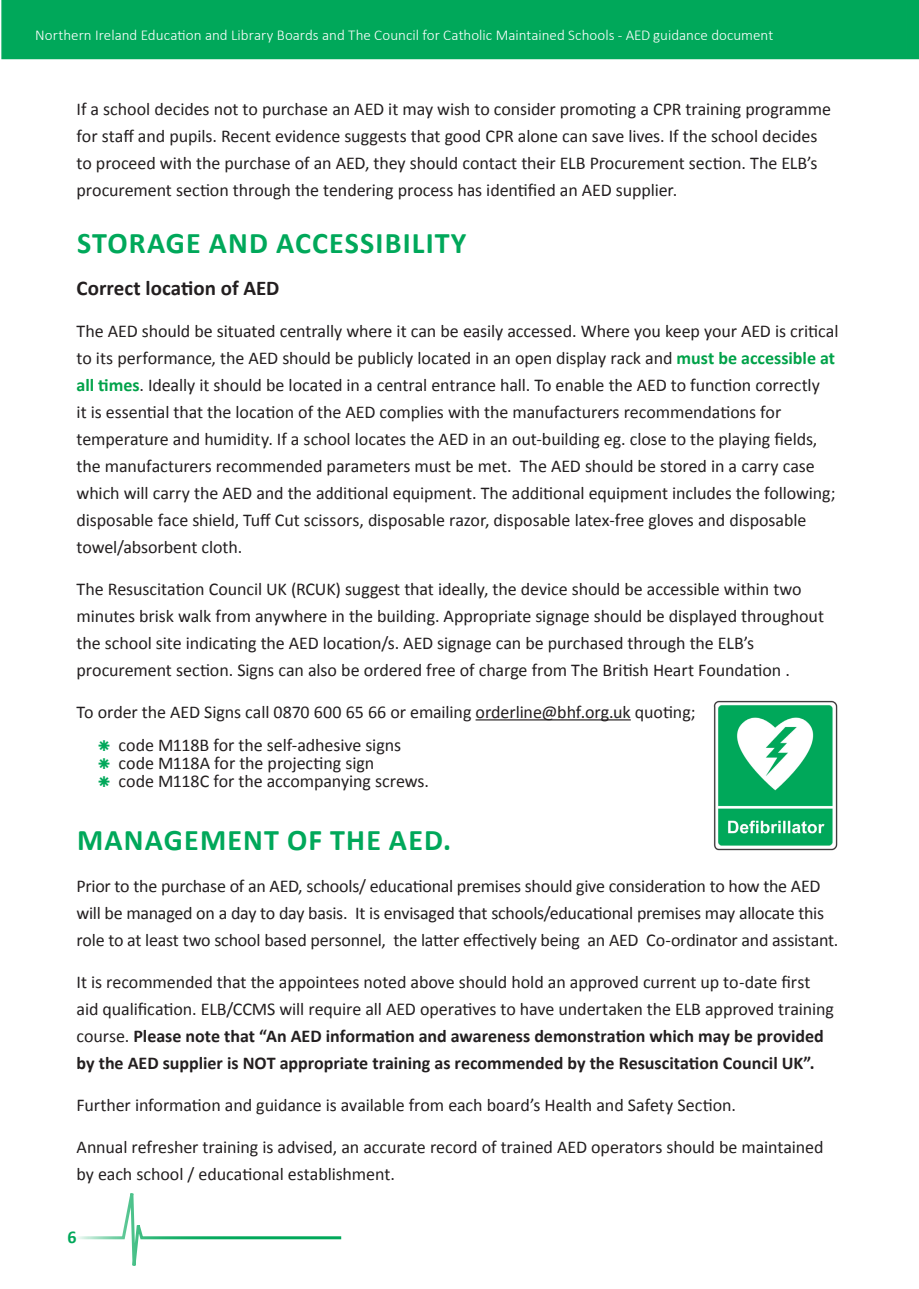
<style>
.page{position:relative;width:919px;height:1289px;background:#fff}
.page>*{position:absolute;margin:0;border:0;box-sizing:border-box;transform-origin:0 0}
.t1{font:700 30px "Calibri";letter-spacing:.04em;color:#00a85a}
.t2{font:700 21px "Calibri";color:#231f20}
.t3{font:18px/27px "Calibri";letter-spacing:-.005em;color:#231f20}
.t4{font:700 18px "Calibri";color:#00a85a}
.t5{font:300 15px "Calibri";color:#fff}
.s1{font-weight:700;color:#00a249}
.s2{font-weight:700}
</style>
<div class="page">
<svg style="left:78px;top:1193px;width:264px;height:73px"></svg>
<div style="left:1px;top:0;width:905px;height:59px;background:#00a85a"></div>
<svg style="left:906px;top:0;width:12px;height:59px"></svg>
<img style="left:713px;top:700px;width:125px;height:151px">
<hr style="left:475px;top:719px;width:155px;height:1px;background:#231f20">
<p class="t5" style="left:35px;top:26px;width:739px">Northern Ireland Education and Library Boards and The Council for Catholic Maintained Schools - AED guidance document</p>
<p class="t3" style="left:77px;top:95px;width:756px">If a school decides not to purchase an AED it may wish to consider promoting a CPR training programme for staff and pupils. Recent evidence suggests that good CPR alone can save lives. If the school decides to proceed with the purchase of an AED, they should contact their ELB Procurement section. The ELB’s procurement section through the tendering process has identified an AED supplier.</p>
<h1 class="t1" style="left:77px;top:223px;width:391px">STORAGE AND ACCESSIBILITY</h1>
<p class="t2" style="left:77px;top:274px;width:204px">Correct location of AED</p>
<p class="t3" style="left:77px;top:317px;width:763px">The AED should be situated centrally where it can be easily accessed. Where you keep your AED is critical to its performance, the AED should be publicly located in an open display rack and <span class="s1">must be accessible at all times</span>. Ideally it should be located in a central entrance hall. To enable the AED to function correctly<br>it is essential that the location of the AED complies with the manufacturers recommendations for temperature and humidity. If a school locates the AED in an out-building eg. close to the playing fields, the manufacturers recommended parameters must be met. The AED should be stored in a carry case which will carry the AED and the additional equipment. The additional equipment includes the following; disposable face shield, Tuff Cut scissors, disposable razor, disposable latex-free gloves and disposable towel/absorbent cloth.</p>
<p class="t3" style="left:77px;top:575px;width:749px">The Resuscitation Council UK (RCUK) suggest that ideally, the device should be accessible within two minutes brisk walk from anywhere in the building. Appropriate signage should be displayed throughout the school site indicating the AED location/s. AED signage can be purchased through the ELB’s procurement section. Signs can also be ordered free of charge from The British Heart Foundation .</p>
<p class="t3" style="left:119px;top:695px;width:578px;line-height:33px;text-indent:-42px">To order the AED Signs call 0870 600 65 66 or emailing orderline@bhf.org.uk quoting; code M118B for the self-adhesive signs</p>
<p class="t3" style="left:119px;top:754px;width:312px;line-height:18px">code M118A for the projecting sign<br>code M118C for the accompanying screws.</p>
<h1 class="t1" style="left:77px;top:820px;width:375px">MANAGEMENT OF THE AED.</h1>
<p class="t3" style="left:77px;top:872px;width:763px">Prior to the purchase of an AED, schools/ educational premises should give consideration to how the AED will be managed on a day to day basis. It is envisaged that schools/educational premises may allocate this role to at least two school based personnel, the latter effectively being an AED Co-ordinator and assistant.</p>
<p class="t3" style="left:77px;top:968px;width:759px">It is recommended that the appointees noted above should hold an approved current up to-date first aid qualification. ELB/CCMS will require all AED operatives to have undertaken the ELB approved training course. <span class="s2">Please note that “An AED information and awareness demonstration which may be provided by the AED supplier is NOT appropriate training as recommended by the Resuscitation Council UK”.</span></p>
<p class="t3" style="left:77px;top:1091px;width:661px">Further information and guidance is available from each board’s Health and Safety Section.</p>
<p class="t3" style="left:77px;top:1133px;width:748px">Annual refresher training is advised, an accurate record of trained AED operators should be maintained by each school / educational establishment.</p>
<p class="t4" style="left:67px;top:1225px;width:11px">6</p>
</div>
